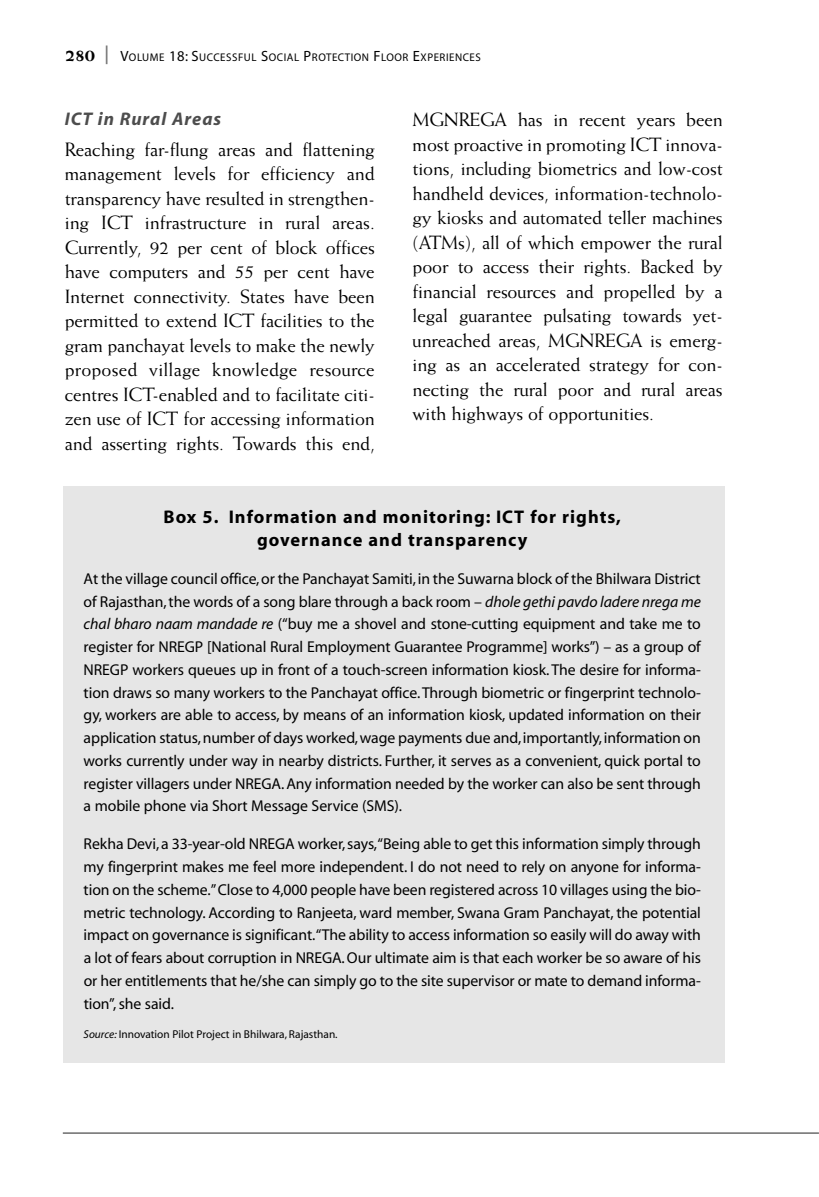
<style>
.page{position:relative;width:819px;height:1197px;background:#fff}
.page>*{position:absolute;margin:0;border:0;box-sizing:border-box;transform-origin:0 0}
.t1{font:19.25px/24.5px "Weiss";letter-spacing:-.01em;color:#000;text-align:justify}
.t2{font:700 18.38px/22.8px "Myriad";letter-spacing:.055em;color:#000;text-align:center}
.t3{font:italic 700 18.38px "Myriad";letter-spacing:.055em;color:#4d4d4d}
.t4{font:800 17.5px "Weiss";color:#000}
.t5{font:15.75px/22.8px "Myriad";letter-spacing:-.005em;color:#000;text-align:justify}
.t6{font:11.38px "Myriad";color:#000}
.t7{font:11.2px "Myriad";letter-spacing:.05em;color:#000}
.s1{font-size:14.88px}
.s2{font-style:italic}
</style>
<div class="page">
<svg style="left:106px;top:45px;width:2px;height:19px"></svg>
<hr style="left:63px;top:1132px;width:756px;height:2px;background:#808080">
<div style="left:63px;top:486px;width:661px;height:577px;background:#e6e6e6"></div>
<p class="t4" style="left:65px;top:49px;width:32px">280</p>
<p class="t7" style="left:120px;top:53px;width:362px"><span class="s1">V</span>OLUME <span class="s1">18: S</span>UCCESSFUL <span class="s1">S</span>OCIAL <span class="s1">P</span>ROTECTION <span class="s1">F</span>LOOR <span class="s1">E</span>XPERIENCES</p>
<p class="t3" style="left:65px;top:112px;width:158px">ICT in Rural Areas</p>
<p class="t1" style="left:65px;top:138px;width:312px">Reaching far-flung areas and flattening management levels for efficiency and transparency have resulted in strengthen&shy;ing ICT infrastructure in rural areas.<br>Currently, 92 per cent of block offices have computers and 55 per cent have Internet connectivity. States have been permitted to extend ICT facilities to the gram panchayat levels to make the newly proposed village knowledge resource centres ICT-enabled and to facilitate citi&shy;zen use of ICT for accessing information and asserting rights. Towards this end,</p>
<p class="t1" style="left:413px;top:109px;width:312px">MGNREGA has in recent years been most proactive in promoting ICT innova&shy;tions, including biometrics and low-cost handheld devices, information-technolo&shy;gy kiosks and automated teller machines (ATMs), all of which empower the rural poor to access their rights. Backed by financial resources and propelled by a legal guarantee pulsating towards yet&shy;unreached areas, MGNREGA is emerg&shy;ing as an accelerated strategy for con&shy;necting the rural poor and rural areas with highways of opportunities.</p>
<p class="t2" style="left:164px;top:507px;width:459px">Box 5. Information and monitoring: ICT for rights, governance and transparency</p>
<p class="t5" style="left:84px;top:569px;width:619px">At the village council office,or the Panchayat Samiti,in the Suwarna block of the Bhilwara District of Rajasthan,the words of a song blare through a back room – <span class="s2">dhole gethi pavdo ladere nrega me chal bharo naam mandade re</span> (“buy me a shovel and stone-cutting equipment and take me to register for NREGP [National Rural Employment Guarantee Programme] works”) – as a group of NREGP workers queues up in front of a touch-screen information kiosk. The desire for informa&shy;tion draws so many workers to the Panchayat office.Through biometric or fingerprint technolo&shy;gy, workers are able to access, by means of an information kiosk, updated information on their application status,number of days worked,wage payments due and,importantly,information on works currently under way in nearby districts. Further, it serves as a convenient, quick portal to register villagers under NREGA.Any information needed by the worker can also be sent through a mobile phone via Short Message Service (SMS).</p>
<p class="t5" style="left:84px;top:834px;width:619px">Rekha Devi,a 33-year-old NREGA worker,says,“Being able to get this information simply through my fingerprint makes me feel more independent. I do not need to rely on anyone for informa&shy;tion on the scheme.”Close to 4,000 people have been registered across 10 villages using the bio&shy;metric technology. According to Ranjeeta, ward member, Swana Gram Panchayat, the potential impact on governance is significant.“The ability to access information so easily will do away with a lot of fears about corruption in NREGA.Our ultimate aim is that each worker be so aware of his or her entitlements that he/she can simply go to the site supervisor or mate to demand informa&shy;tion”, she said.</p>
<p class="t6" style="left:84px;top:1030px;width:256px"><span class="s2">Source:</span> Innovation Pilot Project in Bhilwara, Rajasthan.</p>
</div>
